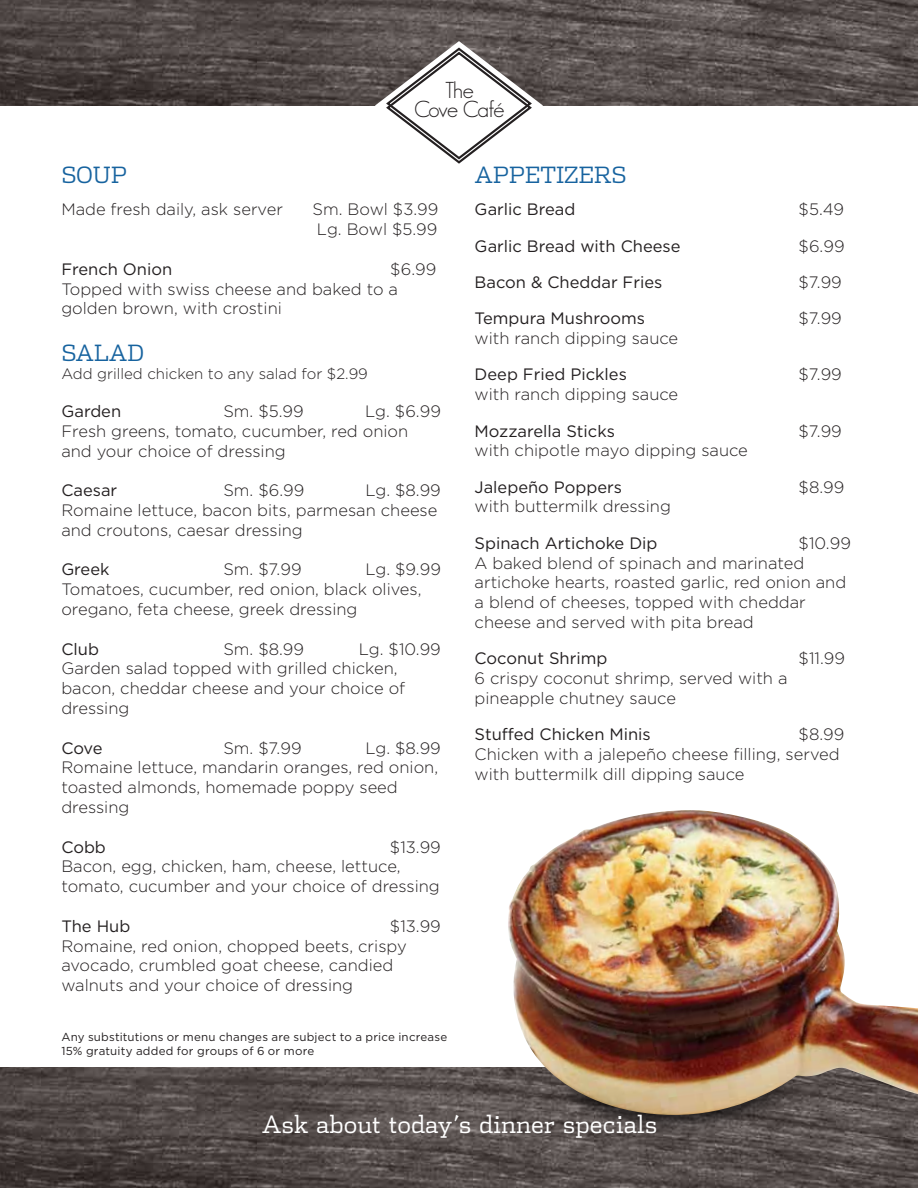
<style>
.page{position:relative;width:918px;height:1188px;background:#fff}
.page>*{position:absolute;margin:0;border:0;box-sizing:border-box;transform-origin:0 0}
.t1{font:300 24px "Dispatch";color:#fff}
.t2{font:300 22.5px "Dispatch";color:#17639f}
.t3{font:300 22.5px/19px "Geosans";letter-spacing:-.055em;color:#231f20;text-align:center}
.t4{font:300 16.5px/19.8px "Gotham";color:#231f20}
.t5{font:16.5px "Gotham";color:#231f20}
.t6{font:300 15px "Gotham";color:#231f20}
.t7{font:11.55px/13.8px "Gotham";letter-spacing:.015em;color:#231f20}
</style>
<div class="page">
<svg style="left:0;top:0;width:918px;height:106px;background:#554d4b"></svg>
<svg style="left:0;top:1068px;width:918px;height:120px;background:#544c4a"></svg>
<svg style="left:375px;top:41px;width:168px;height:123px"></svg>
<img style="left:546px;top:1115px;width:258px;height:27px">
<svg style="left:564px;top:1115px;width:221px;height:3px"></svg>
<img style="left:507px;top:810px;width:411px;height:305px">
<h2 class="t3" style="left:414px;top:81px;width:92px">The<br>Cove Café</h2>
<h2 class="t2" style="left:61px;top:160px;width:67px">SOUP</h2>
<p class="t4" style="left:61px;top:200px;width:223px">Made fresh daily, ask server</p>
<p class="t4" style="left:313px;top:200px;width:127px">Sm. Bowl $3.99<br>Lg. Bowl $5.99</p>
<p class="t5" style="left:61px;top:259px;width:112px">French Onion</p>
<p class="t4" style="left:61px;top:259px;width:376px;text-indent:329px">$6.99<br>Topped with swiss cheese and baked to a golden brown, with crostini</p>
<h2 class="t2" style="left:61px;top:338px;width:84px">SALAD</h2>
<p class="t6" style="left:61px;top:365px;width:308px">Add grilled chicken to any salad for $2.99</p>
<p class="t5" style="left:61px;top:401px;width:61px">Garden</p>
<p class="t4" style="left:223px;top:401px;width:82px">Sm. $5.99</p>
<p class="t4" style="left:61px;top:401px;width:381px;text-indent:304px">Lg. $6.99<br>Fresh greens, tomato, cucumber, red onion and your choice of dressing</p>
<p class="t5" style="left:61px;top:480px;width:57px">Caesar</p>
<p class="t4" style="left:223px;top:480px;width:82px">Sm. $6.99</p>
<p class="t4" style="left:61px;top:480px;width:381px;text-indent:304px">Lg. $8.99<br>Romaine lettuce, bacon bits, parmesan cheese and croutons, caesar dressing</p>
<p class="t5" style="left:61px;top:560px;width:50px">Greek</p>
<p class="t4" style="left:223px;top:560px;width:80px">Sm. $7.99</p>
<p class="t4" style="left:61px;top:560px;width:381px;text-indent:304px">Lg. $9.99<br>Tomatoes, cucumber, red onion, black olives, oregano, feta cheese, greek dressing</p>
<p class="t5" style="left:61px;top:639px;width:39px">Club</p>
<p class="t4" style="left:223px;top:639px;width:82px">Sm. $8.99</p>
<p class="t4" style="left:61px;top:639px;width:381px;text-indent:297px">Lg. $10.99<br>Garden salad topped with grilled chicken, bacon, cheddar cheese and your choice of dressing</p>
<p class="t5" style="left:61px;top:738px;width:43px">Cove</p>
<p class="t4" style="left:223px;top:738px;width:80px">Sm. $7.99</p>
<p class="t4" style="left:61px;top:738px;width:381px;text-indent:304px">Lg. $8.99<br>Romaine lettuce, mandarin oranges, red onion, toasted almonds, homemade poppy seed dressing</p>
<p class="t5" style="left:61px;top:837px;width:46px">Cobb</p>
<p class="t4" style="left:61px;top:837px;width:381px;text-indent:329px">$13.99<br>Bacon, egg, chicken, ham, cheese, lettuce, tomato, cucumber and your choice of dressing</p>
<p class="t5" style="left:61px;top:916px;width:70px">The Hub</p>
<p class="t4" style="left:61px;top:916px;width:381px;text-indent:329px">$13.99<br>Romaine, red onion, chopped beets, crispy avocado, crumbled goat cheese, candied walnuts and your choice of dressing</p>
<p class="t7" style="left:61px;top:1030px;width:387px">Any substitutions or menu changes are subject to a price increase<br>15% gratuity added for groups of 6 or more</p>
<h2 class="t2" style="left:475px;top:160px;width:153px">APPETIZERS</h2>
<p class="t5" style="left:475px;top:200px;width:102px">Garlic Bread</p>
<p class="t4" style="left:799px;top:200px;width:47px">$5.49</p>
<p class="t5" style="left:475px;top:236px;width:208px">Garlic Bread with Cheese</p>
<p class="t4" style="left:799px;top:236px;width:48px">$6.99</p>
<p class="t5" style="left:475px;top:272px;width:189px">Bacon &amp; Cheddar Fries</p>
<p class="t4" style="left:799px;top:272px;width:45px">$7.99</p>
<p class="t5" style="left:475px;top:309px;width:172px">Tempura Mushrooms</p>
<p class="t4" style="left:799px;top:309px;width:45px">$7.99</p>
<p class="t4" style="left:475px;top:328px;width:205px">with ranch dipping sauce</p>
<p class="t5" style="left:475px;top:365px;width:154px">Deep Fried Pickles</p>
<p class="t4" style="left:799px;top:365px;width:45px">$7.99</p>
<p class="t4" style="left:475px;top:384px;width:205px">with ranch dipping sauce</p>
<p class="t5" style="left:475px;top:421px;width:142px">Mozzarella Sticks</p>
<p class="t4" style="left:799px;top:421px;width:45px">$7.99</p>
<p class="t4" style="left:475px;top:441px;width:275px">with chipotle mayo dipping sauce</p>
<p class="t5" style="left:475px;top:477px;width:149px">Jalepeño Poppers</p>
<p class="t4" style="left:799px;top:477px;width:47px">$8.99</p>
<p class="t4" style="left:475px;top:497px;width:198px">with buttermilk dressing</p>
<p class="t5" style="left:475px;top:533px;width:184px">Spinach Artichoke Dip</p>
<p class="t4" style="left:475px;top:533px;width:378px;text-indent:324px">$10.99<br>A baked blend of spinach and marinated artichoke hearts, roasted garlic, red onion and a blend of cheeses, topped with cheddar cheese and served with pita bread</p>
<p class="t5" style="left:475px;top:648px;width:134px">Coconut Shrimp</p>
<p class="t4" style="left:799px;top:648px;width:48px">$11.99</p>
<p class="t4" style="left:475px;top:668px;width:314px">6 crispy coconut shrimp, served with a pineapple chutney sauce</p>
<p class="t5" style="left:475px;top:724px;width:178px">Stuffed Chicken Minis</p>
<p class="t4" style="left:475px;top:724px;width:371px;text-indent:324px">$8.99<br>Chicken with a jalepeño cheese filling, served with buttermilk dill dipping sauce</p>
<h1 class="t1" style="left:262px;top:1109px;width:397px">Ask about today’s dinner specials</h1>
</div>
